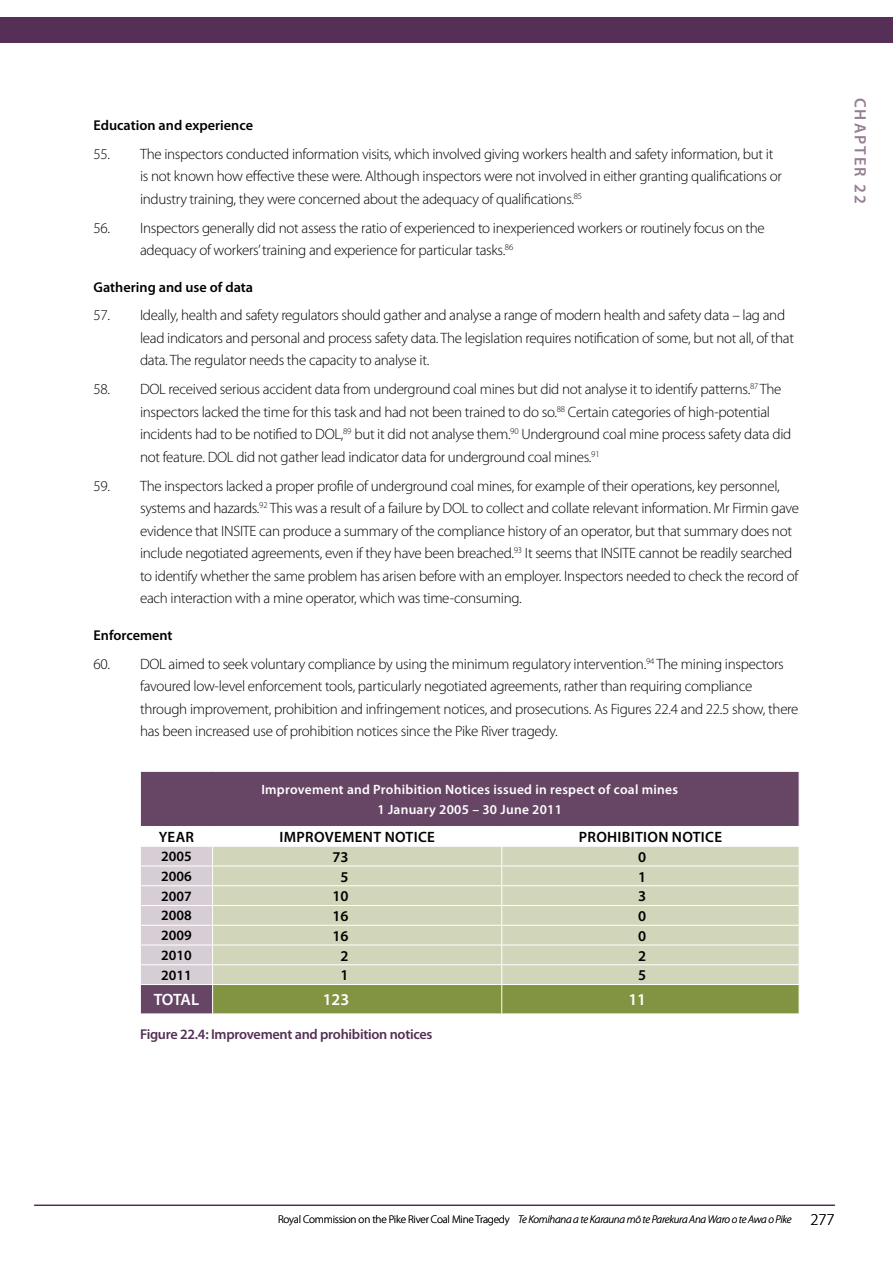
<style>
.page{position:relative;width:893px;height:1263px;background:#fff}
.page>*{position:absolute;margin:0;border:0;box-sizing:border-box;transform-origin:0 0}
.t1{font:600 16.5px "Myriad Pro";color:#fff}
.t2{font:600 16.5px "Myriad Pro";letter-spacing:.12em;color:#967f94}
.t3{font:300 15px/22.5px "Myriad Pro";letter-spacing:-.02em;color:#000}
.t4{font:600 15px "Myriad Pro";letter-spacing:.015em;color:#000}
.t5{font:600 14.25px "Myriad Pro";color:#000}
.t6{font:600 14.25px "Myriad Pro";letter-spacing:-.02em;color:#552f55}
.t7{font:600 13.5px/19.5px "Myriad Pro";letter-spacing:.02em;color:#fff;text-align:center}
.t8{font:italic 300 11.1px "Myriad Pro";letter-spacing:-.02em;color:#000}
.s1{font-style:normal}
.s2{font-style:normal;font-size:16.5px}
</style>
<div class="page">
<hr style="left:35px;top:1204px;width:799px;height:2px;background:#552f55">
<div style="left:0;top:17px;width:893px;height:25px;background:#552f55"></div>
<div style="left:141px;top:772px;width:658px;height:54px;background:#664565"></div>
<svg style="left:140px;top:847px;width:660px;height:167px;background:#c3c8a8"></svg>
<hr style="left:140px;top:866px;width:73px;height:1px;background:#fff">
<hr style="left:213px;top:866px;width:289px;height:1px;background:#fff">
<hr style="left:502px;top:866px;width:297px;height:1px;background:#fff">
<hr style="left:140px;top:885px;width:73px;height:1px;background:#fff">
<hr style="left:213px;top:885px;width:289px;height:1px;background:#fff">
<hr style="left:502px;top:885px;width:297px;height:1px;background:#fff">
<hr style="left:140px;top:905px;width:73px;height:1px;background:#fff">
<hr style="left:213px;top:905px;width:289px;height:1px;background:#fff">
<hr style="left:502px;top:905px;width:297px;height:1px;background:#fff">
<hr style="left:140px;top:925px;width:73px;height:1px;background:#fff">
<hr style="left:213px;top:925px;width:289px;height:1px;background:#fff">
<hr style="left:502px;top:925px;width:297px;height:1px;background:#fff">
<hr style="left:140px;top:945px;width:73px;height:1px;background:#fff">
<hr style="left:213px;top:945px;width:289px;height:1px;background:#fff">
<hr style="left:502px;top:945px;width:297px;height:1px;background:#fff">
<hr style="left:140px;top:964px;width:73px;height:1px;background:#fff">
<hr style="left:213px;top:964px;width:289px;height:1px;background:#fff">
<hr style="left:502px;top:964px;width:297px;height:1px;background:#fff">
<hr style="left:140px;top:984px;width:73px;height:1px;background:#fff">
<hr style="left:213px;top:984px;width:289px;height:1px;background:#fff">
<hr style="left:502px;top:984px;width:297px;height:1px;background:#fff">
<hr style="left:140px;top:1013px;width:73px;height:1px;background:#fff">
<hr style="left:213px;top:1013px;width:289px;height:1px;background:#fff">
<hr style="left:502px;top:1013px;width:297px;height:1px;background:#fff">
<p class="t5" style="left:94px;top:117px;width:161px">Education and experience</p>
<p class="t3" style="left:140px;top:143px;width:643px;text-indent:-46px">55. The inspectors conducted information visits, which involved giving workers health and safety information, but it is not known how effective these were. Although inspectors were not involved in either granting qualifications or industry training, they were concerned about the adequacy of qualifications.<sup>85</sup></p>
<p class="t3" style="left:140px;top:217px;width:626px;text-indent:-46px">56. Inspectors generally did not assess the ratio of experienced to inexperienced workers or routinely focus on the adequacy of workers’ training and experience for particular tasks.<sup>86</sup></p>
<p class="t5" style="left:94px;top:279px;width:161px">Gathering and use of data</p>
<p class="t3" style="left:140px;top:304px;width:655px;text-indent:-46px">57. Ideally, health and safety regulators should gather and analyse a range of modern health and safety data – lag and lead indicators and personal and process safety data. The legislation requires notification of some, but not all, of that data. The regulator needs the capacity to analyse it.</p>
<p class="t3" style="left:140px;top:378px;width:653px;text-indent:-46px">58. DOL received serious accident data from underground coal mines but did not analyse it to identify patterns.<sup>87</sup> The inspectors lacked the time for this task and had not been trained to do so.<sup>88</sup> Certain categories of high-potential incidents had to be notified to DOL,<sup>89</sup> but it did not analyse them.<sup>90</sup> Underground coal mine process safety data did not feature. DOL did not gather lead indicator data for underground coal mines.<sup>91</sup></p>
<p class="t3" style="left:140px;top:475px;width:660px;text-indent:-46px">59. The inspectors lacked a proper profile of underground coal mines, for example of their operations, key personnel, systems and hazards.<sup>92</sup> This was a result of a failure by DOL to collect and collate relevant information. Mr Firmin gave evidence that INSITE can produce a summary of the compliance history of an operator, but that summary does not include negotiated agreements, even if they have been breached.<sup>93</sup> It seems that INSITE cannot be readily searched to identify whether the same problem has arisen before with an employer. Inspectors needed to check the record of each interaction with a mine operator, which was time-consuming.</p>
<p class="t5" style="left:94px;top:627px;width:81px">Enforcement</p>
<p class="t3" style="left:140px;top:653px;width:660px;text-indent:-47px">60. DOL aimed to seek voluntary compliance by using the minimum regulatory intervention.<sup>94</sup> The mining inspectors favoured low-level enforcement tools, particularly negotiated agreements, rather than requiring compliance through improvement, prohibition and infringement notices, and prosecutions. As Figures 22.4 and 22.5 show, there has been increased use of prohibition notices since the Pike River tragedy.</p>
<p class="t7" style="left:261px;top:780px;width:418px">Improvement and Prohibition Notices issued in respect of coal mines<br>1 January 2005 – 30 June 2011</p>
<p class="t4" style="left:159px;top:829px;width:19px">Year</p>
<p class="t4" style="left:280px;top:829px;width:15px">Improveme</p>
<p class="t4" style="left:363px;top:829px;width:41px">nt notice</p>
<p class="t4" style="left:579px;top:829px;width:18px">Prohibitio</p>
<p class="t4" style="left:658px;top:829px;width:33px">n notice</p>
<p class="t5" style="left:161px;top:848px;width:32px">2005</p>
<p class="t4" style="left:333px;top:848px;width:18px">73</p>
<p class="t4" style="left:638px;top:848px;width:10px">0</p>
<p class="t5" style="left:161px;top:868px;width:32px">2006</p>
<p class="t4" style="left:341px;top:868px;width:10px">5</p>
<p class="t4" style="left:638px;top:868px;width:10px">1</p>
<p class="t5" style="left:161px;top:888px;width:32px">2007</p>
<p class="t4" style="left:333px;top:888px;width:18px">10</p>
<p class="t4" style="left:638px;top:888px;width:10px">3</p>
<p class="t5" style="left:161px;top:908px;width:32px">2008</p>
<p class="t4" style="left:333px;top:908px;width:18px">16</p>
<p class="t4" style="left:638px;top:908px;width:10px">0</p>
<p class="t5" style="left:161px;top:927px;width:32px">2009</p>
<p class="t4" style="left:333px;top:927px;width:18px">16</p>
<p class="t4" style="left:638px;top:927px;width:10px">0</p>
<p class="t5" style="left:161px;top:947px;width:32px">2010</p>
<p class="t4" style="left:341px;top:947px;width:10px">2</p>
<p class="t4" style="left:638px;top:947px;width:10px">2</p>
<p class="t5" style="left:161px;top:967px;width:32px">2011</p>
<p class="t4" style="left:341px;top:967px;width:10px">1</p>
<p class="t4" style="left:638px;top:967px;width:10px">5</p>
<p class="t1" style="left:154px;top:991px;width:47px">TOTAL</p>
<p class="t1" style="left:323px;top:991px;width:28px">123</p>
<p class="t1" style="left:628px;top:991px;width:19px">11</p>
<p class="t6" style="left:140px;top:1026px;width:294px">Figure 22.4: Improvement and prohibition notices</p>
<p class="t2" style="left:869px;top:98px;width:107px;rotate:90deg">CHAPTER 22</p>
<p class="t8" style="left:278px;top:1213px;width:558px"><span class="s1">Royal Commission on the Pike River Coal Mine Tragedy</span> Te Komihana a te Karauna mō te Parekura Ana Waro o te Awa o Pike <span class="s2">277</span></p>
</div>
